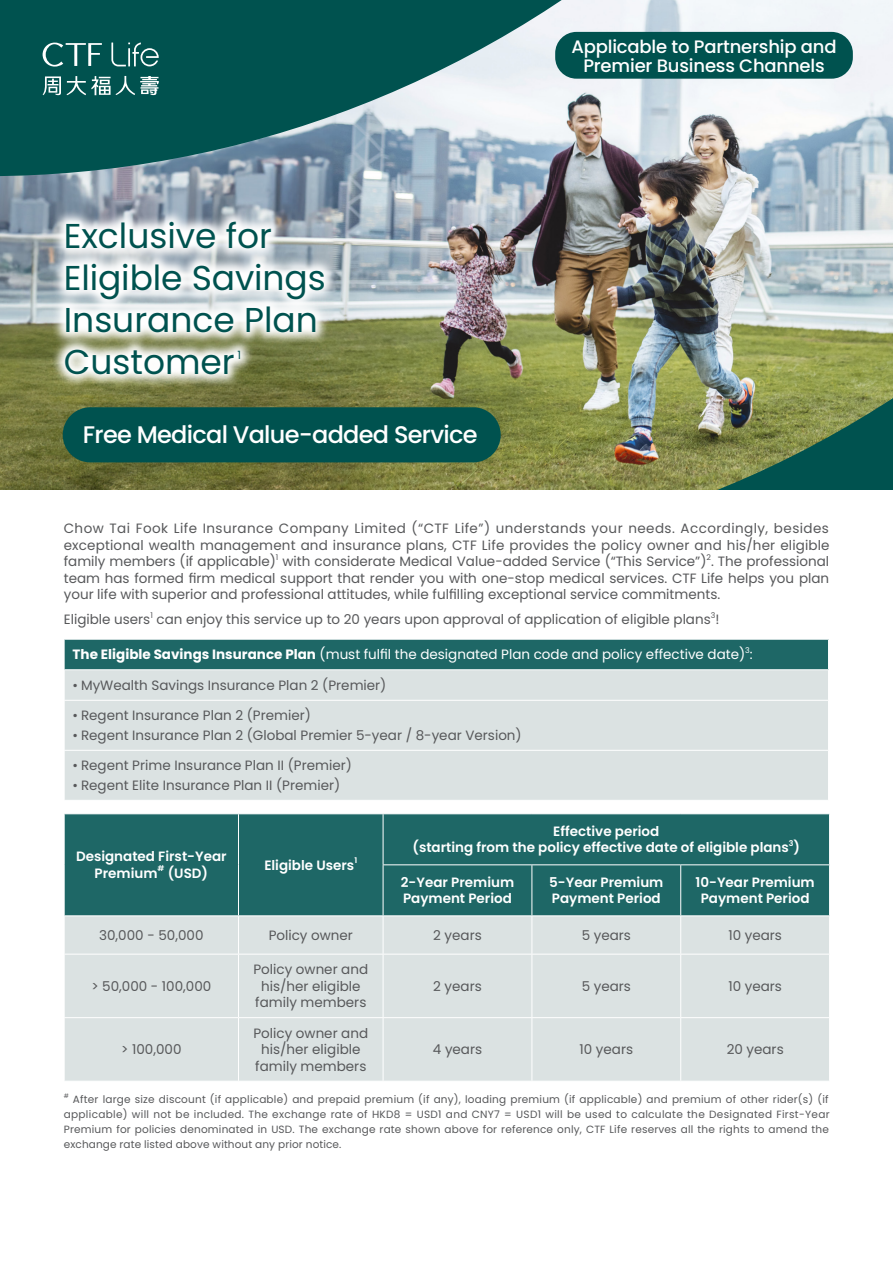
<style>
.page{position:relative;width:893px;height:1263px;background:#fff}
.page>*{position:absolute;margin:0;border:0;box-sizing:border-box;transform-origin:0 0}
.t1{font:34.5px/42px "Poppins";color:#00524f}
.t2{font:500 24px "Poppins";letter-spacing:-.03em;color:#fff}
.t3{font:500 18px/19.5px "Poppins";letter-spacing:-.01em;color:#fff;text-align:center}
.t4{font:13.5px/16.5px "Poppins";color:#57585a;text-align:center}
.t5{font:600 13.5px/16.5px "Poppins";color:#fff}
.t6{font:13.5px "Poppins";color:#fff}
.t7{font:11.4px "Poppins";color:#00524f}
.t8{font:10.5px/15px "Poppins";letter-spacing:.01em;color:#57585a;text-align:justify}
.t9{font:7.8px "Poppins";color:#57585a}
.t10{font:600 7.8px "Poppins";color:#fff}
.t11{font:7.8px "Poppins";color:#fff}
.t12{font:6.15px "Poppins";color:#57585a}
.s1{font-weight:700}
</style>
<div class="page">
<img style="left:0;top:0;width:893px;height:489px">
<svg style="left:60px;top:374px;width:833px;height:115px;background:#74814d"></svg>
<svg style="left:0;top:0;width:870px;height:176px"></svg>
<svg style="left:111px;top:43px;width:48px;height:23px"></svg>
<svg style="left:43px;top:43px;width:59px;height:24px"></svg>
<svg style="left:43px;top:76px;width:116px;height:19px"></svg>
<div style="left:64px;top:639px;width:764px;height:31px;background:#1e6766"></div>
<div style="left:65px;top:670px;width:763px;height:130px;background:#dbe2e2"></div>
<hr style="left:64px;top:750px;width:765px;height:1px;background:#fff">
<hr style="left:64px;top:639px;width:765px;height:1px;background:#fff">
<svg style="left:64px;top:640px;width:1px;height:29px"></svg>
<hr style="left:64px;top:669px;width:765px;height:1px;background:#fff">
<hr style="left:64px;top:700px;width:765px;height:1px;background:#fff">
<div style="left:65px;top:814px;width:764px;height:101px;background:#1e6766"></div>
<div style="left:65px;top:916px;width:764px;height:165px;background:#dbe2e2"></div>
<hr style="left:238px;top:814px;width:1px;height:51px;background:#fff">
<hr style="left:383px;top:814px;width:1px;height:50px;background:#fff">
<hr style="left:238px;top:865px;width:1px;height:50px;background:#fff">
<hr style="left:383px;top:864px;width:149px;height:1px;background:#fff">
<hr style="left:383px;top:865px;width:1px;height:50px;background:#fff">
<hr style="left:532px;top:864px;width:149px;height:1px;background:#fff">
<hr style="left:531px;top:865px;width:1px;height:50px;background:#fff">
<hr style="left:681px;top:864px;width:149px;height:1px;background:#fff">
<hr style="left:680px;top:865px;width:1px;height:50px;background:#fff">
<hr style="left:238px;top:916px;width:1px;height:38px;background:#fff">
<hr style="left:383px;top:916px;width:1px;height:38px;background:#fff">
<hr style="left:531px;top:916px;width:1px;height:38px;background:#fff">
<hr style="left:238px;top:954px;width:145px;height:1px;background:#fff">
<hr style="left:238px;top:954px;width:1px;height:63px;background:#fff">
<hr style="left:383px;top:954px;width:149px;height:1px;background:#fff">
<hr style="left:383px;top:954px;width:1px;height:63px;background:#fff">
<hr style="left:532px;top:954px;width:149px;height:1px;background:#fff">
<hr style="left:531px;top:954px;width:1px;height:63px;background:#fff">
<hr style="left:238px;top:1017px;width:145px;height:1px;background:#fff">
<hr style="left:238px;top:1018px;width:1px;height:63px;background:#fff">
<hr style="left:383px;top:1017px;width:149px;height:1px;background:#fff">
<hr style="left:383px;top:1018px;width:1px;height:63px;background:#fff">
<hr style="left:532px;top:1017px;width:149px;height:1px;background:#fff">
<hr style="left:531px;top:1018px;width:1px;height:63px;background:#fff">
<hr style="left:680px;top:916px;width:1px;height:38px;background:#fff">
<hr style="left:680px;top:954px;width:1px;height:63px;background:#fff">
<hr style="left:680px;top:1018px;width:1px;height:63px;background:#fff">
<hr style="left:64px;top:954px;width:174px;height:1px;background:#fff">
<hr style="left:64px;top:1017px;width:174px;height:1px;background:#fff">
<hr style="left:681px;top:954px;width:149px;height:1px;background:#fff">
<hr style="left:681px;top:1017px;width:149px;height:1px;background:#fff">
<svg style="left:51px;top:207px;width:287px;height:181px"></svg>
<div style="left:63px;top:407px;width:438px;height:55px;background:#00524f;border-radius:28px"></div>
<div style="left:555px;top:32px;width:298px;height:47px;background:#00524f;border-radius:21px"></div>
<h1 class="t1" style="left:64px;top:215px;width:263px">Exclusive for<br>Eligible Savings<br>Insurance Plan<br>Customer</h1>
<p class="t7" style="left:237px;top:348px;width:5px">1</p>
<h2 class="t2" style="left:83px;top:421px;width:396px">Free Medical Value-added Service</h2>
<h3 class="t3" style="left:571px;top:37px;width:267px">Applicable to Partnership and<br>Premier Business Channels</h3>
<p class="t4" style="left:64px;top:520px;width:767px;text-align:justify">Chow Tai Fook Life Insurance Company Limited (“CTF Life”) understands your needs. Accordingly, besides exceptional wealth management and insurance plans, CTF Life provides the policy owner and his/her eligible family members (if applicable)</p>
<p class="t9" style="left:276px;top:552px;width:4px">1</p>
<p class="t4" style="left:282px;top:553px;width:548px">with considerate Medical Value-added Service (“This Service”) . The professional</p>
<p class="t9" style="left:706px;top:552px;width:6px">2</p>
<p class="t4" style="left:64px;top:570px;width:767px;text-align:left">team has formed firm medical support that render you with one-stop medical services. CTF Life helps you plan your life with superior and professional attitudes, while fulfilling exceptional service commitments.</p>
<p class="t4" style="left:64px;top:611px;width:88px">Eligible users</p>
<p class="t9" style="left:150px;top:610px;width:4px">1</p>
<p class="t4" style="left:156px;top:611px;width:564px">can enjoy this service up to 20 years upon approval of application of eligible plans !</p>
<p class="t9" style="left:711px;top:610px;width:6px">3</p>
<p class="t6" style="left:73px;top:647px;width:682px"><span class="s1">The Eligible Savings Insurance Plan</span> (must fulfil the designated Plan code and policy effective date) :</p>
<p class="t11" style="left:745px;top:645px;width:6px">3</p>
<p class="t4" style="left:73px;top:677px;width:315px">• MyWealth Savings Insurance Plan 2 (Premier)</p>
<p class="t4" style="left:73px;top:707px;width:240px">• Regent Insurance Plan 2 (Premier)</p>
<p class="t4" style="left:73px;top:727px;width:451px">• Regent Insurance Plan 2 (Global Premier 5-year / 8-year Version)</p>
<p class="t4" style="left:73px;top:757px;width:281px">• Regent Prime Insurance Plan II (Premier)</p>
<p class="t4" style="left:73px;top:777px;width:269px">• Regent Elite Insurance Plan II (Premier)</p>
<p class="t5" style="left:95px;top:848px;width:134px;text-indent:-19px">Designated First-Year<br>Premium</p>
<p class="t10" style="left:158px;top:864px;width:8px">#</p>
<p class="t5" style="left:168px;top:865px;width:42px">(USD)</p>
<p class="t5" style="left:264px;top:857px;width:91px">Eligible Users</p>
<p class="t10" style="left:354px;top:856px;width:4px">1</p>
<p class="t5" style="left:412px;top:823px;width:389px;text-align:center">Effective period<br>(starting from the policy effective date of eligible plans )</p>
<p class="t10" style="left:789px;top:838px;width:6px">3</p>
<p class="t5" style="left:401px;top:874px;width:115px">2-Year Premium<br>Payment Period</p>
<p class="t5" style="left:549px;top:874px;width:116px">5-Year Premium<br>Payment Period</p>
<p class="t5" style="left:696px;top:874px;width:121px;text-align:center">10-Year Premium<br>Payment Period</p>
<p class="t4" style="left:99px;top:927px;width:106px">30,000 - 50,000</p>
<p class="t4" style="left:269px;top:927px;width:86px">Policy owner</p>
<p class="t4" style="left:433px;top:927px;width:50px">2 years</p>
<p class="t4" style="left:582px;top:927px;width:51px">5 years</p>
<p class="t4" style="left:728px;top:927px;width:55px">10 years</p>
<p class="t4" style="left:91px;top:978px;width:121px">&gt; 50,000 - 100,000</p>
<p class="t4" style="left:253px;top:961px;width:116px">Policy owner and his/her eligible family members</p>
<p class="t4" style="left:433px;top:978px;width:50px">2 years</p>
<p class="t4" style="left:582px;top:978px;width:51px">5 years</p>
<p class="t4" style="left:728px;top:978px;width:55px">10 years</p>
<p class="t4" style="left:121px;top:1041px;width:62px">&gt; 100,000</p>
<p class="t4" style="left:253px;top:1025px;width:116px">Policy owner and his/her eligible family members</p>
<p class="t4" style="left:433px;top:1041px;width:51px">4 years</p>
<p class="t4" style="left:580px;top:1041px;width:55px">10 years</p>
<p class="t4" style="left:727px;top:1041px;width:59px">20 years</p>
<p class="t8" style="left:64px;top:1092px;width:767px;text-indent:9px">After large size discount (if applicable) and prepaid premium (if any), loading premium (if applicable) and premium of other rider(s) (if applicable) will not be included. The exchange rate of HKD8 = USD1 and CNY7 = USD1 will be used to calculate the Designated First-Year Premium for policies denominated in USD. The exchange rate shown above for reference only, CTF Life reserves all the rights to amend the exchange rate listed above without any prior notice.</p>
<p class="t12" style="left:64px;top:1092px;width:7px">#</p>
</div>
